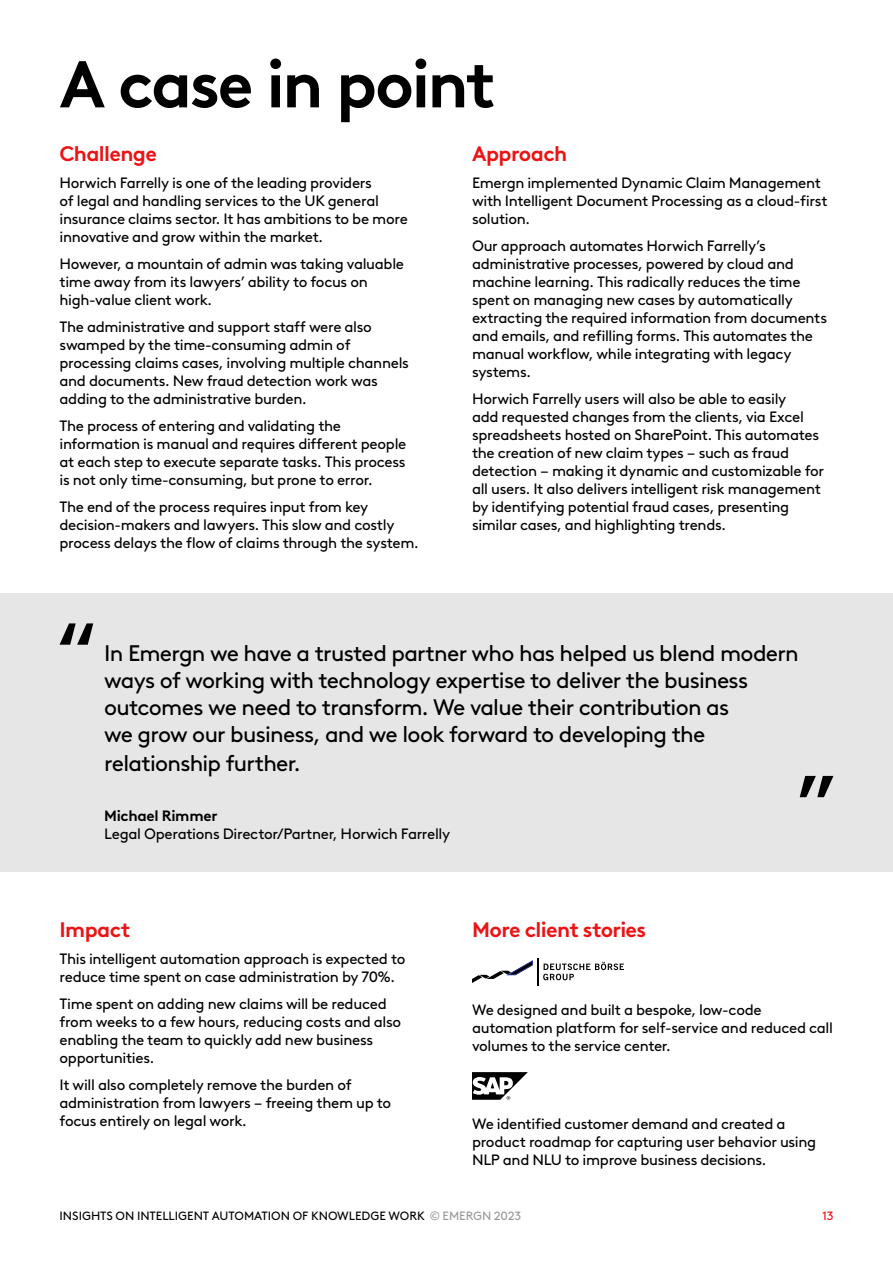
<style>
.page{position:relative;width:893px;height:1263px;background:#fff}
.page>*{position:absolute;margin:0;border:0;box-sizing:border-box;transform-origin:0 0}
.t1{font:700 66px "Brown LL Pan";letter-spacing:-.04em;color:#000}
.Body_copy_sub-head{font:22.5px/27.5px "Brown LL Pan";letter-spacing:-.03em;color:#000}
.Smaller_RED_sub-head{font:700 21px "Brown LL Pan";letter-spacing:-.03em;color:#eb1414}
.Body_copy{font:15px/18px "Brown LL Pan";letter-spacing:-.02em;color:#000}
.t2{font:12px "Brown LL Pan";letter-spacing:-.005em;color:#000}
.t3{font:12px "Brown LL Pan";color:#eb1414}
.s1{font-weight:700}
.s2{color:#999}
</style>
<div class="page">
<svg style="left:543px;top:962px;width:81px;height:18px"></svg>
<svg style="left:472px;top:960px;width:61px;height:23px"></svg>
<hr style="left:537px;top:958px;width:2px;height:28px;background:#000">
<svg style="left:472px;top:1072px;width:56px;height:28px"></svg>
<div style="left:0;top:594px;width:893px;height:278px;background:#e6e6e6"></div>
<svg style="left:60px;top:623px;width:33px;height:22px"></svg>
<svg style="left:800px;top:776px;width:33px;height:21px"></svg>
<p class="t1" style="left:60px;top:33px;width:437px">A case in point</p>
<p class="Smaller_RED_sub-head" style="left:60px;top:138px;width:99px">Challenge</p>
<p class="Body_copy" style="left:60px;top:173px;width:350px">Horwich Farrelly is one of the leading providers<br>of legal and handling services to the UK general insurance claims sector. It has ambitions to be more innovative and grow within the market.</p>
<p class="Body_copy" style="left:60px;top:254px;width:346px">However, a mountain of admin was taking valuable time away from its lawyers’ ability to focus on high-value client work.</p>
<p class="Body_copy" style="left:60px;top:317px;width:351px">The administrative and support staff were also swamped by the time-consuming admin of processing claims cases, involving multiple channels and documents. New fraud detection work was adding to the administrative burden.</p>
<p class="Body_copy" style="left:60px;top:416px;width:348px">The process of entering and validating the information is manual and requires different people at each step to execute separate tasks. This process is not only time-consuming, but prone to error.</p>
<p class="Body_copy" style="left:60px;top:497px;width:361px">The end of the process requires input from key decision-makers and lawyers. This slow and costly process delays the flow of claims through the system.</p>
<p class="Smaller_RED_sub-head" style="left:472px;top:138px;width:97px">Approach</p>
<p class="Body_copy" style="left:472px;top:173px;width:357px">Emergn implemented Dynamic Claim Management with Intelligent Document Processing as a cloud-first solution.</p>
<p class="Body_copy" style="left:472px;top:236px;width:356px">Our approach automates Horwich Farrelly’s administrative processes, powered by cloud and machine learning. This radically reduces the time spent on managing new cases by automatically extracting the required information from documents and emails, and refilling forms. This automates the manual workflow, while integrating with legacy systems.</p>
<p class="Body_copy" style="left:472px;top:389px;width:354px">Horwich Farrelly users will also be able to easily<br>add requested changes from the clients, via Excel spreadsheets hosted on SharePoint. This automates the creation of new claim types – such as fraud detection – making it dynamic and customizable for all users. It also delivers intelligent risk management by identifying potential fraud cases, presenting similar cases, and highlighting trends.</p>
<p class="Body_copy_sub-head" style="left:104px;top:637px;width:696px">In Emergn we have a trusted partner who has helped us blend modern ways of working with technology expertise to deliver the business outcomes we need to transform. We value their contribution as<br>we grow our business, and we look forward to developing the relationship further.</p>
<p class="Body_copy" style="left:104px;top:806px;width:348px"><span class="s1">Michael Rimmer<br></span>Legal Operations Director/Partner, Horwich Farrelly</p>
<p class="Smaller_RED_sub-head" style="left:60px;top:913px;width:72px">Impact</p>
<p class="Body_copy" style="left:60px;top:948px;width:347px">This intelligent automation approach is expected to reduce time spent on case administration by 70%.</p>
<p class="Body_copy" style="left:60px;top:993px;width:343px">Time spent on adding new claims will be reduced from weeks to a few hours, reducing costs and also enabling the team to quickly add new business opportunities.</p>
<p class="Body_copy" style="left:60px;top:1074px;width:333px">It will also completely remove the burden of administration from lawyers – freeing them up to focus entirely on legal work.</p>
<p class="Smaller_RED_sub-head" style="left:472px;top:913px;width:176px">More client stories</p>
<p class="Body_copy" style="left:472px;top:999px;width:362px">We designed and built a bespoke, low-code automation platform for self-service and reduced call volumes to the service center.</p>
<p class="Body_copy" style="left:472px;top:1113px;width:346px">We identified customer demand and created a product roadmap for capturing user behavior using<br>NLP and NLU to improve business decisions.</p>
<p class="t2" style="left:60px;top:1207px;width:463px">INSIGHTS ON INTELLIGENT AUTOMATION OF KNOWLEDGE WORK <span class="s2">© EMERGN 2023</span></p>
<p class="t3" style="left:823px;top:1207px;width:12px">13</p>
</div>
